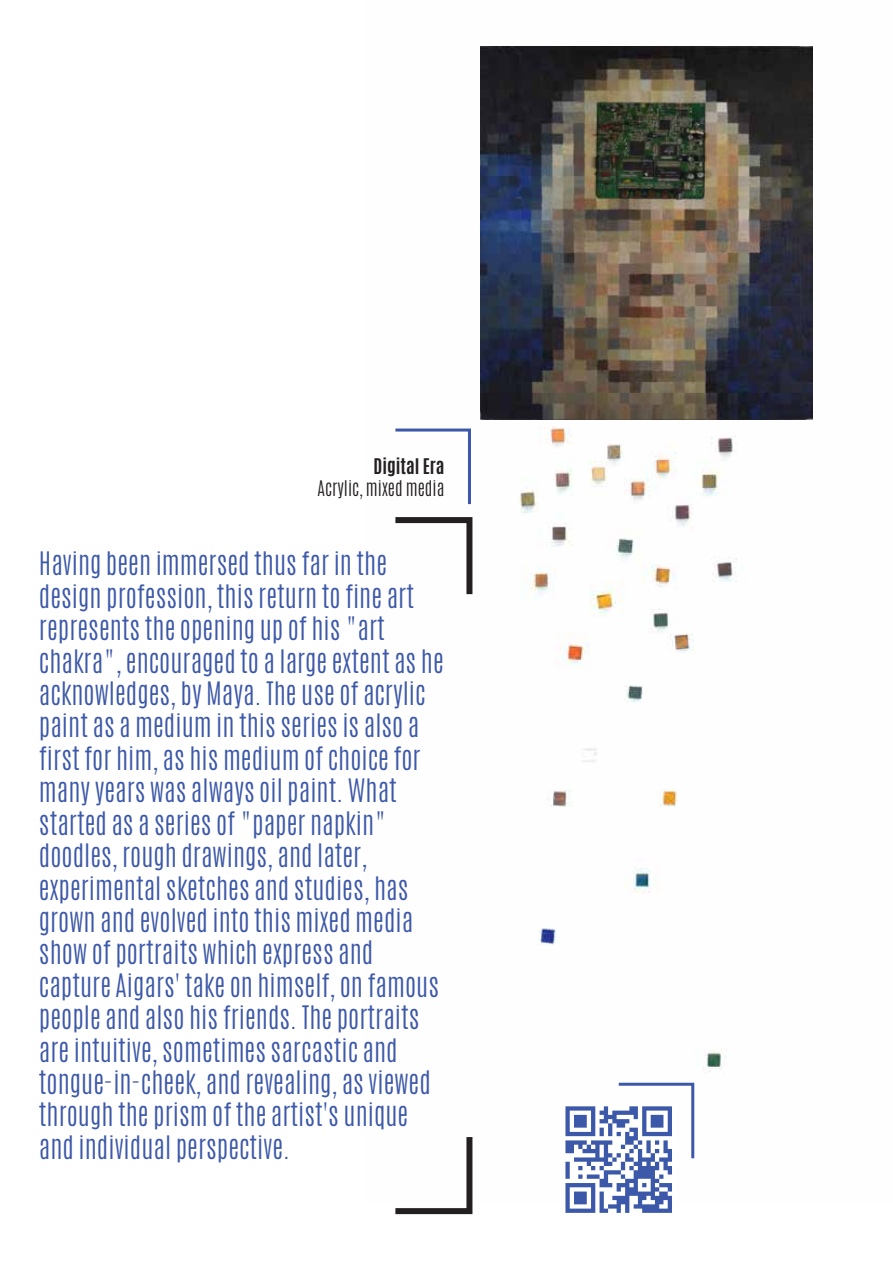
<style>
.page{position:relative;width:893px;height:1263px;background:#fff}
.page>*{position:absolute;margin:0;border:0;box-sizing:border-box;transform-origin:0 0}
.t1{font:300 27px/32.4px "Antonio";color:#3c58a8}
.t2{font:300 18px "Antonio";color:#231f20}
.t3{font:700 18px "Antonio";color:#231f20}
</style>
<div class="page">
<img style="left:480px;top:46px;width:333px;height:1026px">
<img style="left:480px;top:47px;width:332px;height:372px">
<svg style="left:395px;top:517px;width:78px;height:78px"></svg>
<svg style="left:395px;top:1137px;width:78px;height:78px"></svg>
<svg style="left:395px;top:428px;width:76px;height:77px"></svg>
<svg style="left:565px;top:1082px;width:130px;height:131px"></svg>
<p class="t3" style="left:373px;top:453px;width:72px">Digital Era</p>
<p class="t2" style="left:318px;top:475px;width:128px">Acrylic, mixed media</p>
<p class="t1" style="left:39px;top:548px;width:406px">Having been immersed thus far in the design profession, this return to fine art represents the opening up of his "art chakra", encouraged to a large extent as he acknowledges, by Maya. The use of acrylic paint as a medium in this series is also a first for him, as his medium of choice for many years was always oil paint. What started as a series of "paper napkin" doodles, rough drawings, and later, experimental sketches and studies, has grown and evolved into this mixed media show of portraits which express and capture Aigars' take on himself, on famous people and also his friends. The portraits are intuitive, sometimes sarcastic and tongue-in-cheek, and revealing, as viewed through the prism of the artist's unique and individual perspective.</p>
</div>
